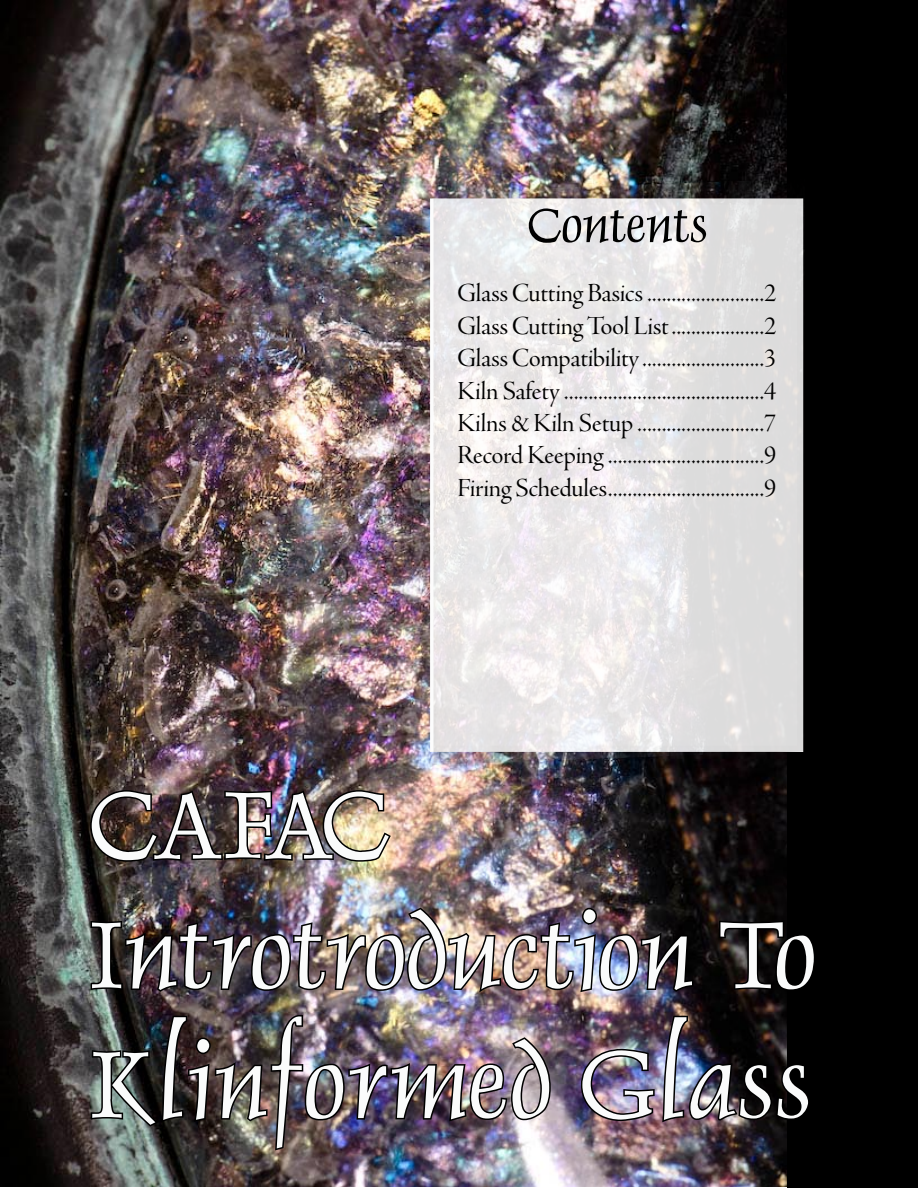
<style>
.page{position:relative;width:918px;height:1188px;background:#fff}
.page>*{position:absolute;margin:0;border:0;box-sizing:border-box;transform-origin:0 0}
.t1{font:108px/129.6px "Dauphin Plain";color:#fafbfb}
.t2{font:54px "Dauphin Plain";color:#000}
.t3{font:27px/32.4px "Adobe Jenson Pro Disp";letter-spacing:-.005em;color:#000;text-align:justify}
</style>
<div class="page">
<img style="left:0;top:0;width:787px;height:1186px">
<div style="left:787px;top:0;width:131px;height:1188px;background:#000"></div>
<img style="left:433px;top:178px;width:371px;height:587px">
<img style="left:89px;top:788px;width:304px;height:75px">
<img style="left:89px;top:906px;width:606px;height:90px">
<svg style="left:717px;top:919px;width:70px;height:73px;background:#181413"></svg>
<img style="left:89px;top:1013px;width:463px;height:139px">
<img style="left:579px;top:1014px;width:208px;height:111px">
<h2 class="t2" style="left:528px;top:191px;width:181px">Contents</h2>
<p class="t3" style="left:458px;top:277px;width:320px">Glass Cutting Basics........................2<br>Glass Cutting Tool List...................2<br>Glass Compatibility.........................3<br>Kiln Safety .........................................4<br>Kilns &amp; Kiln Setup ..........................7<br>Record Keeping ................................9<br>Firing Schedules................................9</p>
<h1 class="t1" style="left:90px;top:759px;width:728px">CAFAC<br>Introtroduction To<br>Klinformed Glass</h1>
</div>
